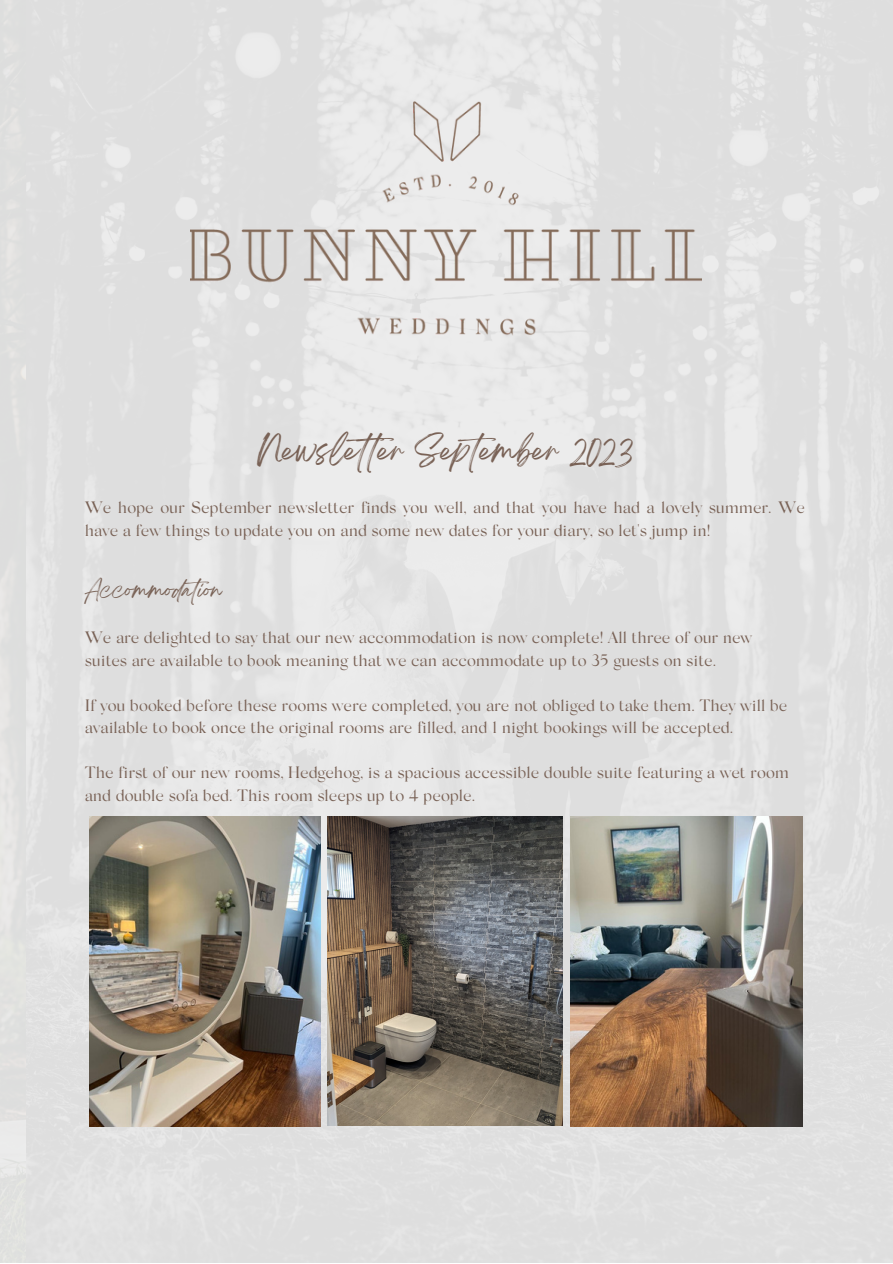
<style>
.page{position:relative;width:893px;height:1264px;background:#fff}
.page>*{position:absolute;margin:0;border:0;box-sizing:border-box;transform-origin:0 0}
.t1{font:27px "Breathing";color:#796256}
.t2{font:18px "Breathing";color:#796256}
.t3{font:16.5px/22.5px "Silk Serif";color:#796256}
</style>
<div class="page">
<div style="left:0;top:0;width:892px;height:1262px;background:linear-gradient(to right,#e2e2e2,#e2e1e1)"></div>
<img style="left:191px;top:89px;width:510px;height:259px">
<img style="left:89px;top:816px;width:232px;height:310px">
<img style="left:570px;top:816px;width:232px;height:310px">
<img style="left:327px;top:816px;width:235px;height:308px">
<p class="t1" style="left:257px;top:442px;width:376px">Newsleter September 2023</p>
<p class="t3" style="left:85px;top:498px;width:721px">We hope our September newsletter finds you well, and that you have had a lovely summer. We have a few things to update you on and some new dates for your diary, so let's jump in!</p>
<p class="t2" style="left:85px;top:584px;width:138px">Accommodation</p>
<p class="t3" style="left:85px;top:628px;width:669px">We are delighted to say that our new accommodation is now complete! All three of our new suites are available to book meaning that we can accommodate up to 35 guests on site.</p>
<p class="t3" style="left:85px;top:695px;width:704px">If you booked before these rooms were completed, you are not obliged to take them. They will be available to book once the original rooms are filled, and 1 night bookings will be accepted.</p>
<p class="t3" style="left:85px;top:763px;width:705px">The first of our new rooms, Hedgehog, is a spacious accessible double suite featuring a wet room and double sofa bed. This room sleeps up to 4 people.</p>
</div>
